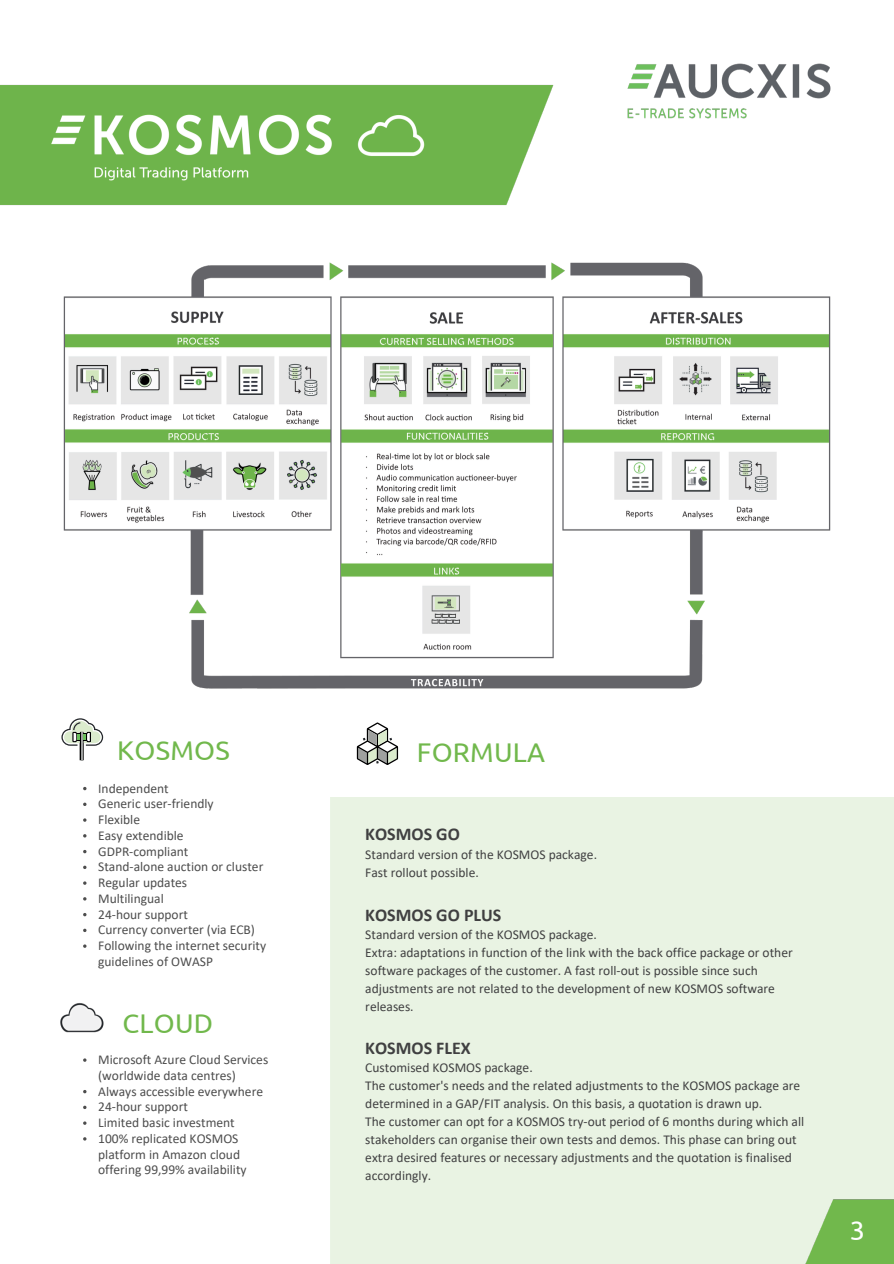
<style>
.page{position:relative;width:894px;height:1264px;background:#fff}
.page>*{position:absolute;margin:0;border:0;box-sizing:border-box;transform-origin:0 0}
.t1{font:27px "Ubuntu";letter-spacing:.01em;color:#71b84c}
.t2{font:27px "Ubuntu";color:#fff}
.t3{font:700 18px "Calibri";color:#404041}
.t4{font:13.5px/18px "Calibri";color:#404041}
.t5{font:13.5px/15.8px "Calibri";color:#4d4d4d}
</style>
<div class="page">
<img style="left:60px;top:1003px;width:44px;height:30px">
<svg style="left:61px;top:718px;width:42px;height:42px"></svg>
<svg style="left:357px;top:722px;width:41px;height:43px"></svg>
<img style="left:0;top:84px;width:554px;height:122px">
<img style="left:63px;top:262px;width:768px;height:427px">
<img style="left:627px;top:63px;width:204px;height:56px">
<img style="left:794px;top:1199px;width:99px;height:64px">
<p class="t1" style="left:117px;top:735px;width:114px">KOSMOS</p>
<h2 class="t1" style="left:417px;top:737px;width:130px">FORMULA</h2>
<h1 class="t5" style="left:98px;top:781px;width:72px">Independent</h1>
<p class="t5" style="left:98px;top:797px;width:117px">Generic user-friendly</p>
<p class="t5" style="left:98px;top:812px;width:43px">Flexible</p>
<p class="t5" style="left:98px;top:828px;width:87px">Easy extendible</p>
<p class="t5" style="left:98px;top:844px;width:92px">GDPR-compliant</p>
<p class="t5" style="left:98px;top:860px;width:167px">Stand-alone auction or cluster</p>
<p class="t5" style="left:98px;top:875px;width:90px">Regular updates</p>
<p class="t5" style="left:98px;top:891px;width:67px">Multilingual</p>
<p class="t5" style="left:98px;top:907px;width:91px">24-hour support</p>
<p class="t5" style="left:98px;top:923px;width:158px">Currency converter (via ECB)</p>
<p class="t5" style="left:98px;top:938px;width:169px">Following the internet security guidelines of OWASP</p>
<h2 class="t1" style="left:122px;top:1007px;width:92px">CLOUD</h2>
<p class="t5" style="left:98px;top:1052px;width:171px">Microsoft Azure Cloud Services (worldwide data centres)</p>
<p class="t5" style="left:98px;top:1084px;width:166px">Always accessible everywhere</p>
<h1 class="t5" style="left:98px;top:1100px;width:91px">24-hour support</h1>
<p class="t5" style="left:98px;top:1115px;width:138px">Limited basic investment</p>
<p class="t5" style="left:98px;top:1131px;width:150px">100% replicated KOSMOS platform in Amazon cloud offering 99,99% availability</p>
<p class="t3" style="left:365px;top:826px;width:96px">KOSMOS GO</p>
<p class="t4" style="left:365px;top:846px;width:233px">Standard version of the KOSMOS package.<br>Fast rollout possible.</p>
<p class="t3" style="left:365px;top:907px;width:138px">KOSMOS GO PLUS</p>
<p class="t4" style="left:365px;top:926px;width:429px">Standard version of the KOSMOS package.<br>Extra: adaptations in function of the link with the back office package or other software packages of the customer. A fast roll-out is possible since such adjustments are not related to the development of new KOSMOS software releases.</p>
<h2 class="t3" style="left:365px;top:1040px;width:107px">KOSMOS FLEX</h2>
<p class="t4" style="left:365px;top:1059px;width:440px">Customised KOSMOS package.<br>The customer's needs and the related adjustments to the KOSMOS package are determined in a GAP/FIT analysis. On this basis, a quotation is drawn up.<br>The customer can opt for a KOSMOS try-out period of 6 months during which all stakeholders can organise their own tests and demos. This phase can bring out extra desired features or necessary adjustments and the quotation is finalised accordingly.</p>
<h1 class="t2" style="left:849px;top:1215px;width:17px">3</h1>
</div>
